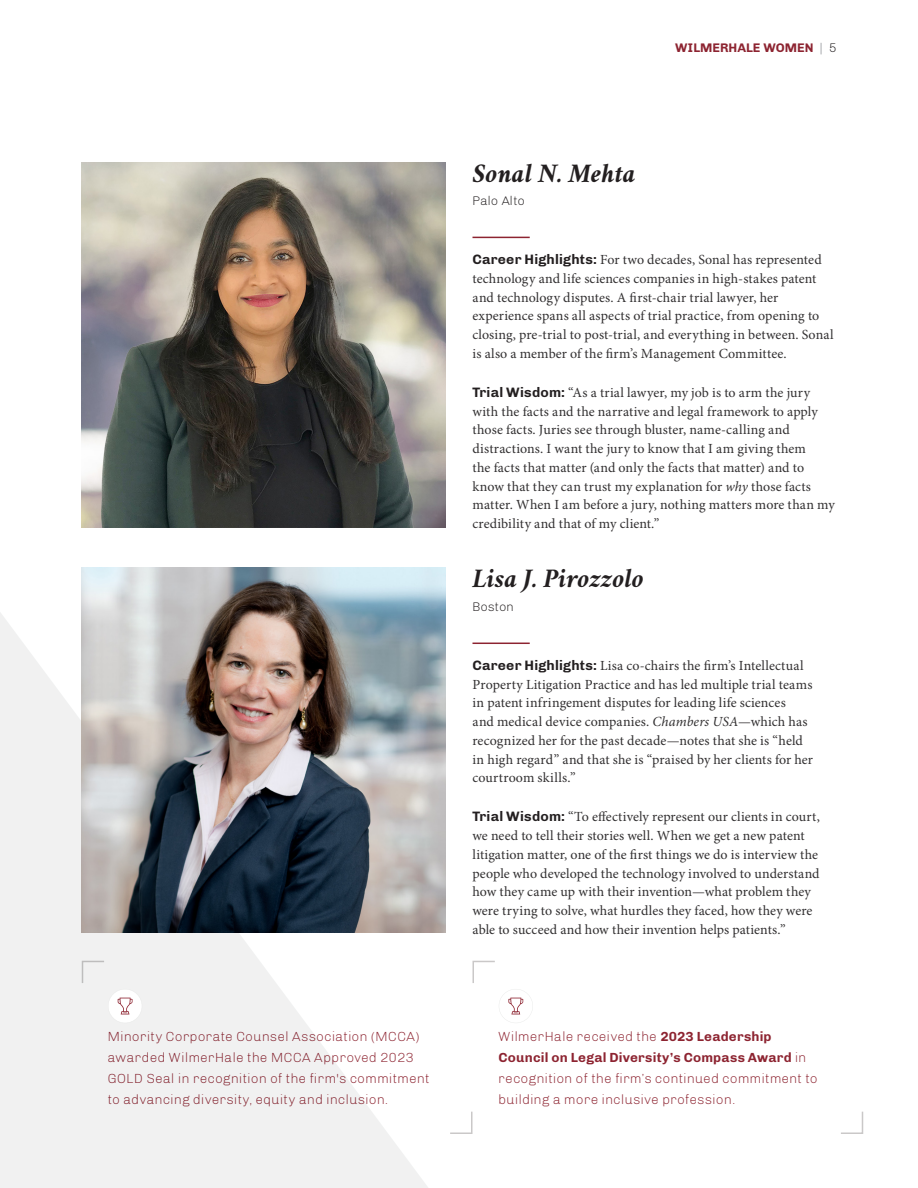
<style>
.page{position:relative;width:918px;height:1188px;background:#fff}
.page>*{position:absolute;margin:0;border:0;box-sizing:border-box;transform-origin:0 0}
.Bio_Name{font:italic 700 27px "Crimson";letter-spacing:-.005em;color:#231f20}
.body_text{font:13.95px/18.8px "Minion Pro";letter-spacing:.005em;color:#323031}
.t1{font:300 13.5px/21px "Chivo";letter-spacing:.015em;color:#8d2431}
.t2{font:700 12.75px "Chivo";color:#8d2431}
.Bio_contact_info{font:300 12.75px "Chivo";color:#231f20}
.s1{font-weight:300;color:#868a8e}
.s2{font-weight:300;color:#231f20}
.s3{font-family:"Chivo";font-weight:700;color:#231f20}
.s4{font-style:italic}
.s5{font-weight:700}
</style>
<div class="page">
<svg style="left:0;top:162px;width:495px;height:1026px"></svg>
<hr style="left:472px;top:237px;width:58px;height:1px;background:#8d2431">
<img style="left:81px;top:163px;width:365px;height:364px">
<hr style="left:472px;top:643px;width:58px;height:1px;background:#8d2431">
<img style="left:81px;top:568px;width:365px;height:364px">
<svg style="left:841px;top:1111px;width:23px;height:23px"></svg>
<svg style="left:472px;top:960px;width:61px;height:63px"></svg>
<svg style="left:449px;top:1110px;width:24px;height:25px"></svg>
<svg style="left:81px;top:960px;width:61px;height:63px"></svg>
<p class="t1" style="left:108px;top:1026px;width:323px">Minority Corporate Counsel Association (MCCA) awarded WilmerHale the MCCA Approved 2023<br>GOLD Seal in recognition of the firm's commitment to advancing diversity, equity and inclusion.</p>
<p class="t2" style="left:675px;top:41px;width:163px">WILMERHALE WOMEN <span class="s1">|</span> <span class="s2">5</span></p>
<p class="Bio_Name" style="left:472px;top:155px;width:165px">Sonal N. Mehta</p>
<p class="Bio_contact_info" style="left:472px;top:193px;width:54px">Palo Alto</p>
<p class="body_text" style="left:472px;top:251px;width:363px"><span class="s3">Career Highlights:</span> For two decades, Sonal has represented technology and life sciences companies in high-stakes patent and technology disputes. A first-chair trial lawyer, her experience spans all aspects of trial practice, from opening to closing, pre-trial to post-trial, and everything in between. Sonal is also a member of the firm’s Management Committee.</p>
<p class="body_text" style="left:472px;top:384px;width:364px"><span class="s3">Trial Wisdom:</span> “As a trial lawyer, my job is to arm the jury with the facts and the narrative and legal framework to apply those facts. Juries see through bluster, name-calling and distractions. I want the jury to know that I am giving them<br>the facts that matter (and only the facts that matter) and to know that they can trust my explanation for <span class="s4">why</span> those facts matter. When I am before a jury, nothing matters more than my credibility and that of my client.”</p>
<p class="Bio_Name" style="left:472px;top:561px;width:173px">Lisa J. Pirozzolo</p>
<p class="Bio_contact_info" style="left:472px;top:599px;width:43px">Boston</p>
<p class="body_text" style="left:472px;top:657px;width:342px"><span class="s3">Career Highlights:</span> Lisa co-chairs the firm’s Intellectual Property Litigation Practice and has led multiple trial teams in patent infringement disputes for leading life sciences<br>and medical device companies. <span class="s4">Chambers USA</span>—which has recognized her for the past decade—notes that she is “held in high regard” and that she is “praised by her clients for her courtroom skills.”</p>
<p class="body_text" style="left:472px;top:808px;width:349px"><span class="s3">Trial Wisdom:</span> “To effectively represent our clients in court, we need to tell their stories well. When we get a new patent litigation matter, one of the first things we do is interview the people who developed the technology involved to understand how they came up with their invention—what problem they were trying to solve, what hurdles they faced, how they were able to succeed and how their invention helps patients.”</p>
<p class="t1" style="left:499px;top:1026px;width:321px">WilmerHale received the <span class="s5">2023 Leadership Council on Legal Diversity’s Compass Award</span> in recognition of the firm’s continued commitment to building a more inclusive profession.</p>
</div>
